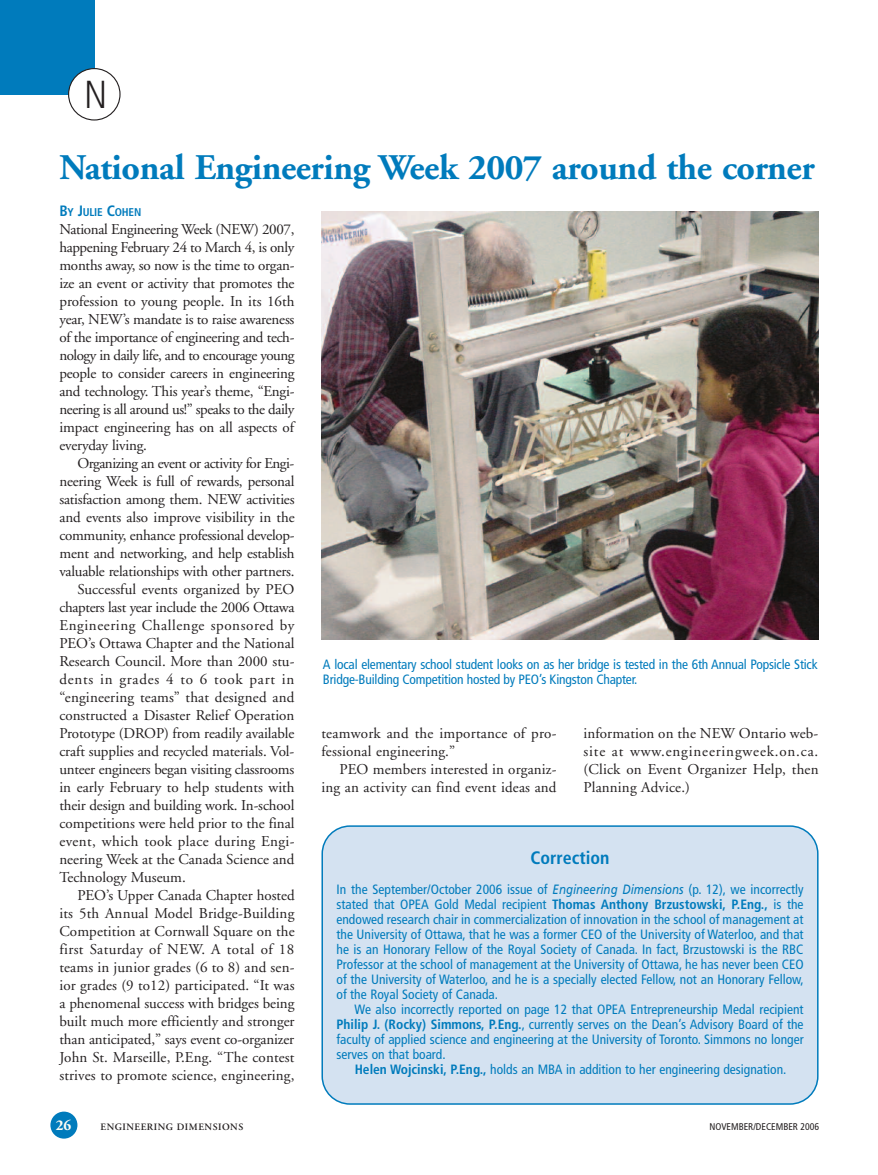
<style>
.page{position:relative;width:878px;height:1175px;background:#fff}
.page>*{position:absolute;margin:0;border:0;box-sizing:border-box;transform-origin:0 0}
.t1{font:300 condensed 39px "Frutiger";color:#231f20}
.t2{font:700 36px "Adobe Garamond";letter-spacing:-.01em;color:#007bbc}
.t3{font:700 condensed 18px "Frutiger";color:#007bbc}
.t4{font:15px/18px "Adobe Garamond";color:#231f20;text-align:justify}
.t5{font:15px "Adobe Garamond";letter-spacing:.025em;color:#231f20}
.t6{font:15px "Adobe Garamond";letter-spacing:-.02em;color:#231f20}
.t7{font:15px "Adobe Garamond";letter-spacing:-.025em;color:#231f20}
.t8{font:15px "Adobe Garamond";letter-spacing:-.035em;color:#231f20}
.t9{font:15px "Adobe Garamond";letter-spacing:.04em;color:#231f20}
.t10{font:15px "Adobe Garamond";letter-spacing:.05em;color:#231f20}
.t11{font:700 15px "Adobe Garamond";color:#fffef4}
.t12{font:condensed 13.5px/15px "Frutiger";color:#007bbc;text-align:justify}
.t13{font:700 condensed 11.25px "Frutiger";letter-spacing:-.02em;color:#007bbc}
.t14{font:600 9.75px "Adobe Garamond";letter-spacing:.05em;color:#231f20}
.t15{font:condensed 9.75px "Frutiger";color:#231f20}
.s1{font-size:15px}
.s2{font-style:italic;font-stretch:normal}
.s3{font-weight:700}
</style>
<div class="page">
<div style="left:0;top:0;width:94px;height:94px;background:#007bbc"></div>
<svg style="left:68px;top:68px;width:52px;height:52px"></svg>
<img style="left:321px;top:212px;width:497px;height:427px">
<div style="left:321px;top:825px;width:497px;height:279px;background:#d4e2f1"></div>
<div style="left:50px;top:1111px;width:27px;height:27px;background:#007bbc;border-radius:50%"></div>
<h1 class="t1" style="left:84px;top:79px;width:25px">N</h1>
<h2 class="t2" style="left:59px;top:153px;width:756px">National Engineering Week 2007 around the corner</h2>
<p class="t13" style="left:59px;top:208px;width:83px"><span class="s1">B</span>Y <span class="s1">J</span>ULIE <span class="s1">C</span>OHEN</p>
<p class="t4" style="left:59px;top:222px;width:237px">National Engineering Week (NEW) 2007, happening February 24 to March 4, is only months away, so now is the time to organ&shy;ize an event or activity that promotes the profession to young people. In its 16th year, NEW’s mandate is to raise awareness of the importance of engineering and tech&shy;nology in daily life, and to encourage young people to consider careers in engineering and technology. This year’s theme, “Engi&shy;neering is all around us!” speaks to the daily impact engineering has on all aspects of everyday living.</p>
<p class="t8" style="left:77px;top:457px;width:218px">Organizing an event or activity for Engi-</p>
<p class="t4" style="left:59px;top:474px;width:236px">neering Week is full of rewards, personal</p>
<p class="t4" style="left:59px;top:492px;width:236px">satisfaction among them. NEW activities</p>
<p class="t4" style="left:59px;top:510px;width:237px">and events also improve visibility in the</p>
<p class="t6" style="left:59px;top:529px;width:236px">community, enhance professional develop-</p>
<p class="t4" style="left:59px;top:546px;width:236px">ment and networking, and help establish</p>
<p class="t4" style="left:59px;top:564px;width:236px">valuable relationships with other partners.</p>
<p class="t4" style="left:77px;top:582px;width:218px">Successful events organized by PEO</p>
<p class="t7" style="left:59px;top:601px;width:236px">chapters last year include the 2006 Ottawa</p>
<p class="t9" style="left:59px;top:619px;width:236px">Engineering Challenge sponsored by</p>
<p class="t4" style="left:59px;top:636px;width:236px">PEO’s Ottawa Chapter and the National</p>
<p class="t4" style="left:59px;top:654px;width:236px">Research Council. More than 2000 stu-</p>
<p class="t10" style="left:59px;top:673px;width:236px">dents in grades 4 to 6 took part in</p>
<p class="t4" style="left:59px;top:690px;width:236px">“engineering teams” that designed and</p>
<p class="t4" style="left:59px;top:708px;width:236px">constructed a Disaster Relief Operation</p>
<p class="t4" style="left:59px;top:726px;width:236px">Prototype (DROP) from readily available</p>
<p class="t4" style="left:59px;top:744px;width:236px">craft supplies and recycled materials. Vol-</p>
<p class="t4" style="left:59px;top:762px;width:236px">unteer engineers began visiting classrooms</p>
<p class="t4" style="left:59px;top:780px;width:236px">in early February to help students with</p>
<p class="t4" style="left:59px;top:798px;width:236px">their design and building work. In-school</p>
<p class="t4" style="left:59px;top:816px;width:236px">competitions were held prior to the final</p>
<p class="t5" style="left:59px;top:835px;width:236px">event, which took place during Engi-</p>
<p class="t4" style="left:59px;top:852px;width:236px">neering Week at the Canada Science and</p>
<p class="t4" style="left:59px;top:870px;width:128px">Technology Museum.</p>
<p class="t4" style="left:77px;top:888px;width:219px">PEO’s Upper Canada Chapter hosted</p>
<p class="t4" style="left:59px;top:906px;width:236px">its 5th Annual Model Bridge-Building</p>
<p class="t4" style="left:59px;top:924px;width:237px">Competition at Cornwall Square on the</p>
<p class="t5" style="left:59px;top:943px;width:236px">first Saturday of NEW. A total of 18</p>
<p class="t4" style="left:59px;top:960px;width:236px">teams in junior grades (6 to 8) and sen-</p>
<p class="t4" style="left:59px;top:978px;width:236px">ior grades (9 to12) participated. “It was</p>
<p class="t4" style="left:59px;top:996px;width:236px">a phenomenal success with bridges being</p>
<p class="t4" style="left:59px;top:1014px;width:236px">built much more efficiently and stronger</p>
<p class="t4" style="left:59px;top:1032px;width:236px">than anticipated,” says event co-organizer</p>
<p class="t4" style="left:59px;top:1050px;width:236px">John St. Marseille, P.Eng. “The contest</p>
<p class="t4" style="left:59px;top:1068px;width:236px">strives to promote science, engineering,</p>
<p class="t12" style="left:323px;top:658px;width:496px">A local elementary school student looks on as her bridge is tested in the 6th Annual Popsicle Stick<br>Bridge-Building Competition hosted by PEO’s Kingston Chapter.</p>
<p class="t4" style="left:321px;top:726px;width:236px">teamwork and the importance of pro&shy;fessional engineering.”</p>
<p class="t4" style="left:321px;top:762px;width:237px;text-align:right">PEO members interested in organiz&shy;ing an activity can find event ideas and</p>
<p class="t4" style="left:583px;top:726px;width:236px">information on the NEW Ontario web&shy;site at www.engineeringweek.on.ca. (Click on Event Organizer Help, then Planning Advice.)</p>
<p class="t3" style="left:530px;top:850px;width:80px">Correction</p>
<p class="t12" style="left:336px;top:883px;width:468px">In the September/October 2006 issue of <span class="s2">Engineering Dimensions</span> (p. 12), we incorrectly stated that OPEA Gold Medal recipient <span class="s3">Thomas Anthony Brzustowski, P.Eng.,</span> is the endowed research chair in commercialization of innovation in the school of management at the University of Ottawa, that he was a former CEO of the University of Waterloo, and that he is an Honorary Fellow of the Royal Society of Canada. In fact, Brzustowski is the RBC Professor at the school of management at the University of Ottawa, he has never been CEO of the University of Waterloo, and he is a specially elected Fellow, not an Honorary Fellow, of the Royal Society of Canada.</p>
<p class="t12" style="left:336px;top:1003px;width:468px;text-indent:18px">We also incorrectly reported on page 12 that OPEA Entrepreneurship Medal recipient <span class="s3">Philip J. (Rocky) Simmons, P.Eng.</span>, currently serves on the Dean’s Advisory Board of the faculty of applied science and engineering at the University of Toronto. Simmons no longer serves on that board.</p>
<p class="t12" style="left:355px;top:1063px;width:433px"><span class="s3">Helen Wojcinski, P.Eng.,</span> holds an MBA in addition to her engineering designation.</p>
<p class="t11" style="left:56px;top:1118px;width:17px">26</p>
<p class="t14" style="left:100px;top:1122px;width:144px">ENGINEERING DIMENSIONS</p>
<p class="t15" style="left:709px;top:1122px;width:111px">NOVEMBER/DECEMBER 2006</p>
</div>
